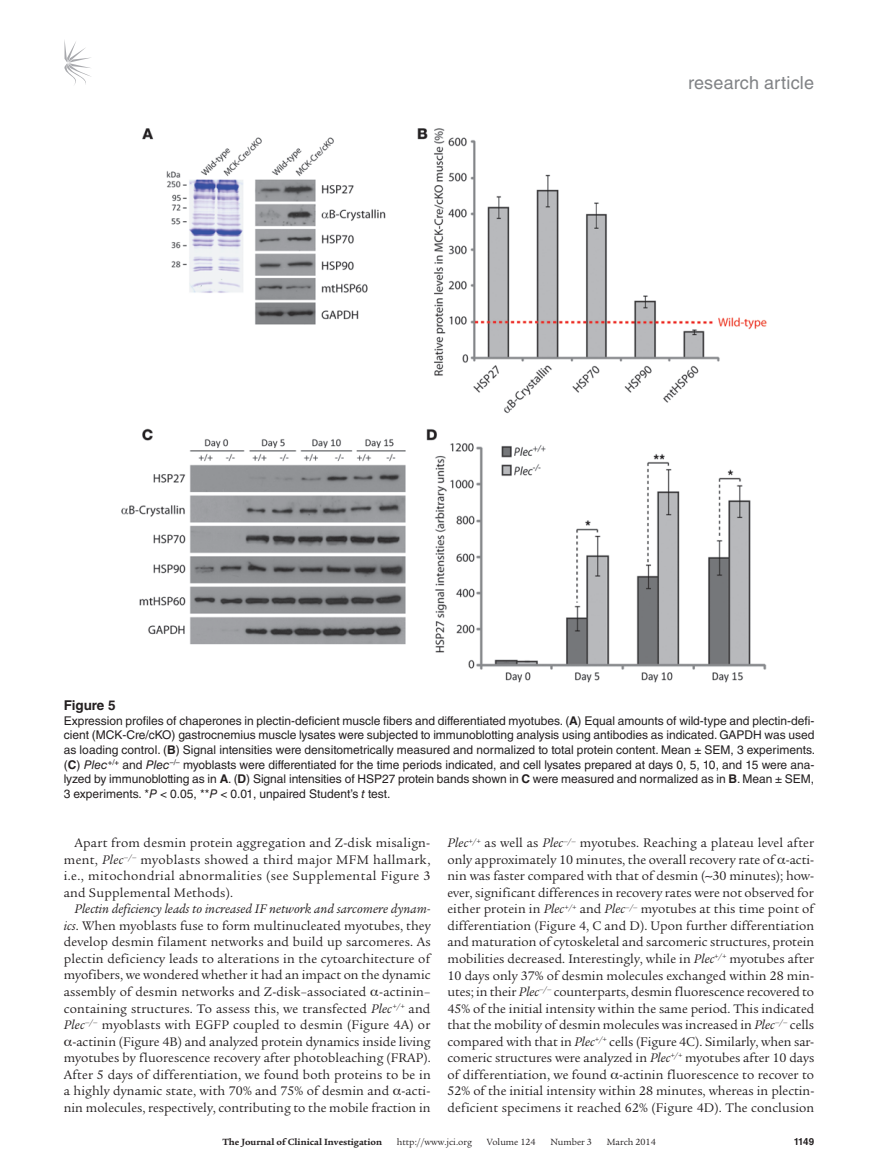
<style>
.page{position:relative;width:878px;height:1175px;background:#fff}
.page>*{position:absolute;margin:0;border:0;box-sizing:border-box;transform-origin:0 0}
.t1{font:18px "Helvetica LT Std";letter-spacing:.01em;color:#808285}
.t2{font:13.5px/16.5px "Legacy Serif Std";letter-spacing:.01em;color:#231f20;text-align:justify}
.t3{font:700 13.5px "Helvetica LT Std";color:#231f20}
.t4{font:12px/14.7px "Helvetica LT Std";color:#231f20;text-align:justify}
.t5{font:9.75px "Legacy Serif Std";color:#231f20}
.t6{font:700 9.75px "Legacy Serif Std";color:#231f20}
.t7{font:700 9.75px "Helvetica LT Std";color:#231f20}
.s1{font-weight:700}
.s2{font-style:italic}
</style>
<div class="page">
<svg style="left:64px;top:40px;width:27px;height:45px"></svg>
<img style="left:121px;top:128px;width:646px;height:555px">
<h1 class="t1" style="left:688px;top:73px;width:127px">research article</h1>
<p class="t3" style="left:64px;top:697px;width:53px">Figure 5</p>
<p class="t4" style="left:64px;top:713px;width:753px">Expression profiles of chaperones in plectin-deficient muscle fibers and differentiated myotubes. (<span class="s1">A</span>) Equal amounts of wild-type and plectin-defi&shy;cient (MCK-Cre/cKO) gastrocnemius muscle lysates were subjected to immunoblotting analysis using antibodies as indicated. GAPDH was used as loading control. (<span class="s1">B</span>) Signal intensities were densitometrically measured and normalized to total protein content. Mean ± SEM, 3 experiments. (<span class="s1">C</span>) <span class="s2">Plec</span><sup>+/+</sup> and <span class="s2">Plec</span><sup>–/–</sup> myoblasts were differentiated for the time periods indicated, and cell lysates prepared at days 0, 5, 10, and 15 were ana&shy;lyzed by immunoblotting as in <span class="s1">A</span>. (<span class="s1">D</span>) Signal intensities of HSP27 protein bands shown in <span class="s1">C</span> were measured and normalized as in <span class="s1">B</span>. Mean ± SEM, 3 experiments. *<span class="s2">P</span> &lt; 0.05, **<span class="s2">P</span> &lt; 0.01, unpaired Student’s <span class="s2">t</span> test.</p>
<p class="t2" style="left:64px;top:835px;width:368px;text-indent:11px">Apart from desmin protein aggregation and Z-disk misalign&shy;ment, <span class="s2">Plec</span><sup>–/–</sup> myoblasts showed a third major MFM hallmark, i.e., mitochondrial abnormalities (see Supplemental Figure 3 and Supplemental Methods).</p>
<p class="t2" style="left:64px;top:901px;width:368px;text-align:right"><span class="s2">Plectin deficiency leads to increased IF network and sarcomere dynam&shy;ics</span>. When myoblasts fuse to form multinucleated myotubes, they develop desmin filament networks and build up sarcomeres. As plectin deficiency leads to alterations in the cytoarchitecture of myofibers, we wondered whether it had an impact on the dynamic assembly of desmin networks and Z-disk–associated -actinin– containing structures. To assess this, we transfected <span class="s2">Plec</span><sup>+/+</sup> and <span class="s2">Plec</span><sup>–/–</sup> myoblasts with EGFP coupled to desmin (Figure 4A) or -actinin (Figure 4B) and analyzed protein dynamics inside living myotubes by fluorescence recovery after photobleaching (FRAP).<br>After 5 days of differentiation, we found both proteins to be in a highly dynamic state, with 70% and 75% of desmin and -acti&shy;nin molecules, respectively, contributing to the mobile fraction in</p>
<p class="t2" style="left:447px;top:835px;width:368px"><span class="s2">Plec</span><sup>+/+</sup> as well as <span class="s2">Plec</span><sup>–/–</sup> myotubes. Reaching a plateau level after only approximately 10 minutes, the overall recovery rate of -acti&shy;nin was faster compared with that of desmin (∼30 minutes); how&shy;ever, significant differences in recovery rates were not observed for either protein in <span class="s2">Plec</span><sup>+/+</sup> and <span class="s2">Plec</span><sup>–/–</sup> myotubes at this time point of differentiation (Figure 4, C and D). Upon further differentiation and maturation of cytoskeletal and sarcomeric structures, protein mobilities decreased. Interestingly, while in <span class="s2">Plec</span><sup>+/+</sup> myotubes after 10 days only 37% of desmin molecules exchanged within 28 min&shy;utes; in their <span class="s2">Plec</span><sup>–/–</sup> counterparts, desmin fluorescence recovered to 45% of the initial intensity within the same period. This indicated that the mobility of desmin molecules was increased in <span class="s2">Plec</span><sup>–/–</sup> cells compared with that in <span class="s2">Plec</span><sup>+/+</sup> cells (Figure 4C). Similarly, when sar&shy;comeric structures were analyzed in <span class="s2">Plec</span><sup>+/+</sup> myotubes after 10 days of differentiation, we found -actinin fluorescence to recover to 52% of the initial intensity within 28 minutes, whereas in plectin&shy;deficient specimens it reached 62% (Figure 4D). The conclusion</p>
<p class="t6" style="left:222px;top:1135px;width:161px">The Journal of Clinical Investigation</p>
<p class="t5" style="left:397px;top:1136px;width:77px">http://www.jci.org</p>
<p class="t5" style="left:486px;top:1136px;width:50px">Volume 124</p>
<p class="t5" style="left:550px;top:1136px;width:43px">Number 3</p>
<p class="t5" style="left:606px;top:1136px;width:51px">March 2014</p>
<p class="t7" style="left:793px;top:1135px;width:22px">1149</p>
</div>
